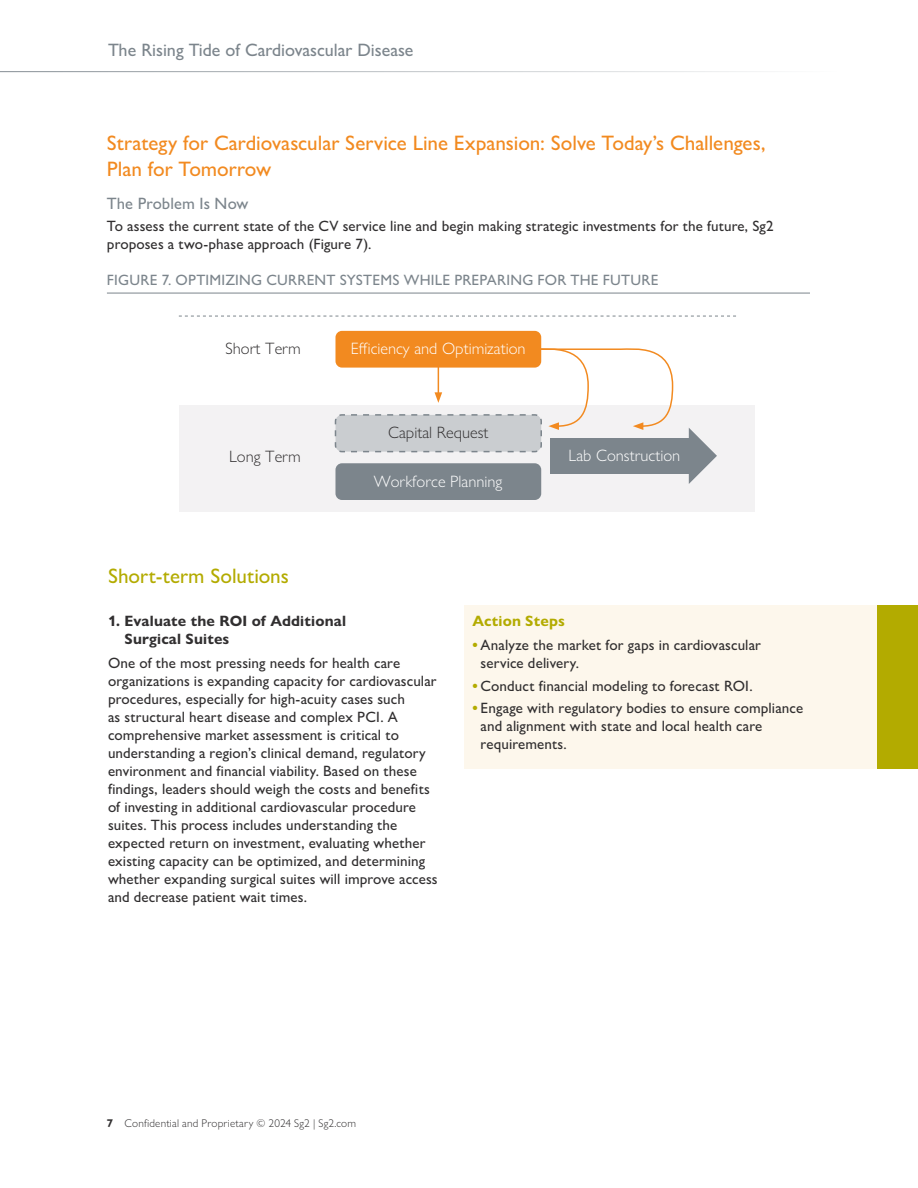
<style>
.page{position:relative;width:918px;height:1188px;background:#fff}
.page>*{position:absolute;margin:0;border:0;box-sizing:border-box;transform-origin:0 0}
._2_Header{font:500 21px/25.2px "Gill Sans Nova";color:#f28a20}
._2_Header-2{font:500 21px "Gill Sans Nova";color:#b3ab00}
.t1{font:500 18px "Gill Sans Nova";color:#7c858c}
.t2{font:300 16.5px "Gill Sans Nova";color:#fff}
.t3{font:300 16.5px "Gill Sans Nova";color:#312f30}
._3_Header{font:500 16.5px "Gill Sans Nova";letter-spacing:.005em;color:#7c858c}
._1_Body{font:500 15px/18px "Gill Sans Nova";letter-spacing:.005em;color:#312f30}
._4_Chart_Title{font:500 15px "Gill Sans Nova";letter-spacing:.015em;color:#7c858c}
._1_Body-2{font:700 15px/18px "Gill Sans Nova";letter-spacing:.01em;color:#312f30}
._1_Body-3{font:700 15px "Gill Sans Nova";letter-spacing:.01em;color:#b3ab00}
.t4{font:300 11.25px "Gill Sans Nova";letter-spacing:.015em;color:#312f30}
.s1{font-family:"Gill Sans Std";font-weight:700;color:#b3ab00}
.s2{font-weight:700}
</style>
<div class="page">
<hr style="left:0;top:71px;width:918px;height:1px;background:#7c858c">
<div style="left:464px;top:606px;width:454px;height:163px;background:#fdf7ec"></div>
<div style="left:878px;top:606px;width:40px;height:163px;background:#b3ab00"></div>
<div style="left:179px;top:405px;width:575px;height:107px;background:#f3f2f3"></div>
<hr style="left:107px;top:293px;width:703px;height:1px;background:#7c858c">
<div style="left:335px;top:331px;width:206px;height:37px;background:#f28a20;border-radius:6px"></div>
<div style="left:335px;top:463px;width:206px;height:37px;background:#7c858c;border-radius:6px"></div>
<svg style="left:179px;top:316px;width:557px;height:1px"></svg>
<div style="left:550px;top:438px;width:140px;height:36px;background:#7c858c"></div>
<svg style="left:689px;top:428px;width:28px;height:56px"></svg>
<svg style="left:334px;top:344px;width:340px;height:109px"></svg>
<p class="t1" style="left:108px;top:39px;width:307px">The Rising Tide of Cardiovascular Disease</p>
<p class="_2_Header" style="left:107px;top:130px;width:660px">Strategy for Cardiovascular Service Line Expansion: Solve Today’s Challenges,<br>Plan for Tomorrow</p>
<p class="_3_Header" style="left:107px;top:194px;width:143px">The Problem Is Now</p>
<p class="_1_Body" style="left:107px;top:216px;width:668px">To assess the current state of the CV service line and begin making strategic investments for the future, Sg2 proposes a two-phase approach (Figure 7).</p>
<p class="_4_Chart_Title" style="left:107px;top:270px;width:553px">FIGURE 7. OPTIMIZING CURRENT SYSTEMS WHILE PREPARING FOR THE FUTURE</p>
<p class="t3" style="left:226px;top:338px;width:77px">Short Term</p>
<p class="t2" style="left:351px;top:338px;width:176px">Efficiency and Optimization</p>
<p class="t3" style="left:388px;top:422px;width:102px">Capital Request</p>
<p class="t3" style="left:229px;top:446px;width:73px">Long Term</p>
<p class="t2" style="left:569px;top:445px;width:113px">Lab Construction</p>
<p class="t2" style="left:374px;top:471px;width:130px">Workforce Planning</p>
<p class="_2_Header-2" style="left:108px;top:563px;width:182px">Short-term Solutions</p>
<p class="_1_Body-2" style="left:125px;top:612px;width:223px;text-indent:-17px">1. Evaluate the ROI of Additional<br>Surgical Suites</p>
<p class="_1_Body" style="left:108px;top:654px;width:331px">One of the most pressing needs for health care organizations is expanding capacity for cardiovascular procedures, especially for high-acuity cases such<br>as structural heart disease and complex PCI. A comprehensive market assessment is critical to understanding a region’s clinical demand, regulatory environment and financial viability. Based on these findings, leaders should weigh the costs and benefits of investing in additional cardiovascular procedure suites. This process includes understanding the expected return on investment, evaluating whether existing capacity can be optimized, and determining whether expanding surgical suites will improve access and decrease patient wait times.</p>
<p class="_1_Body-3" style="left:472px;top:611px;width:94px">Action Steps</p>
<p class="_1_Body" style="left:481px;top:636px;width:282px;text-indent:-8px"><span class="s1">•</span> Analyze the market for gaps in cardiovascular service delivery.</p>
<p class="_1_Body" style="left:472px;top:677px;width:282px"><span class="s1">•</span> Conduct financial modeling to forecast ROI.</p>
<p class="_1_Body" style="left:481px;top:699px;width:324px;text-indent:-8px"><span class="s1">•</span> Engage with regulatory bodies to ensure compliance and alignment with state and local health care requirements.</p>
<p class="t4" style="left:107px;top:1117px;width:251px"><span class="s2">7</span> Confidential and Proprietary © 2024 Sg2 | Sg2.com</p>
</div>
